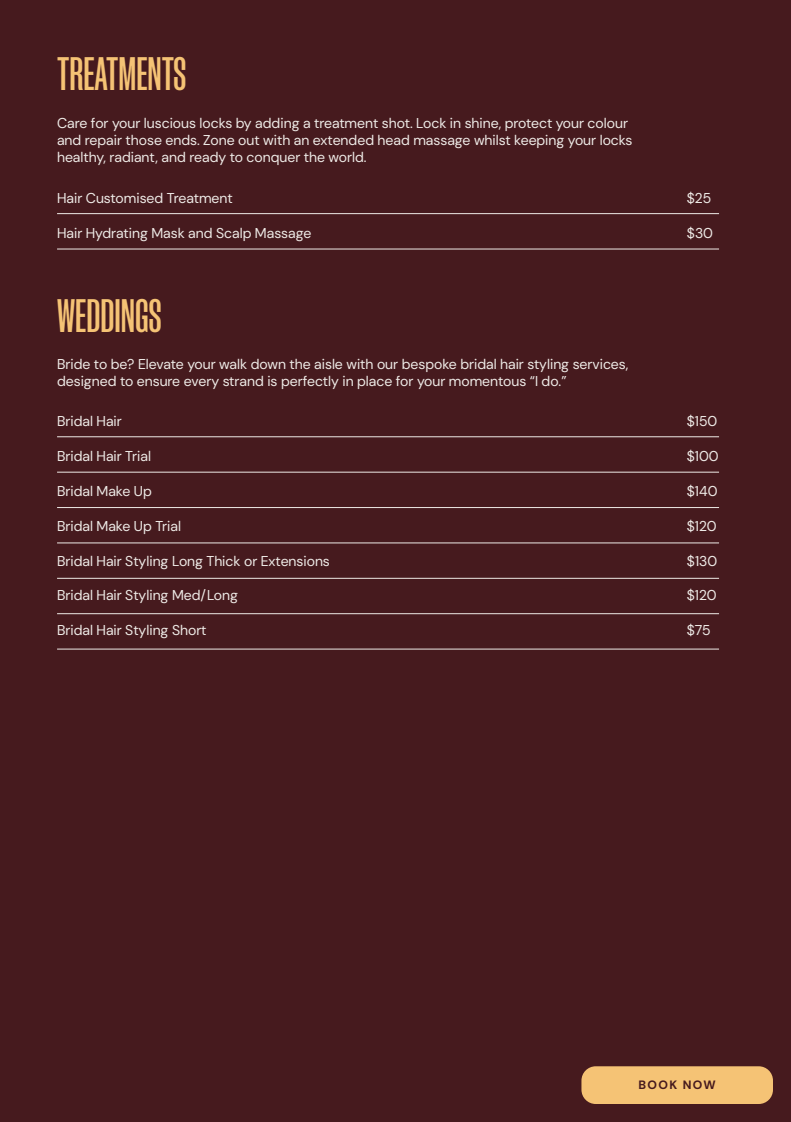
<style>
.page{position:relative;width:791px;height:1122px;background:#461a1e}
.page>*{position:absolute;margin:0;border:0;box-sizing:border-box;transform-origin:0 0}
.t1{font:500 44.4px "Manuka";color:#f5c375}
.t2{font:14.25px/17.1px "DM Sans 9 pt";color:#eeeae6}
.t3{font:12.1px "DM Sans 9 pt";letter-spacing:.11em;color:#461a1e}
</style>
<div class="page">
<hr style="left:57px;top:213px;width:662px;height:1px;background:#eeeae6">
<hr style="left:57px;top:437px;width:662px;height:1px;background:#eeeae6">
<hr style="left:57px;top:507px;width:662px;height:1px;background:#eeeae6">
<hr style="left:57px;top:578px;width:662px;height:1px;background:#eeeae6">
<hr style="left:57px;top:649px;width:662px;height:1px;background:#eeeae6">
<hr style="left:57px;top:249px;width:662px;height:1px;background:#eeeae6">
<hr style="left:57px;top:472px;width:662px;height:1px;background:#eeeae6">
<hr style="left:57px;top:543px;width:662px;height:1px;background:#eeeae6">
<hr style="left:57px;top:614px;width:662px;height:1px;background:#eeeae6">
<div style="left:581px;top:1066px;width:192px;height:38px;background:#f5c375;border-radius:14px"></div>
<h1 class="t1" style="left:57px;top:51px;width:131px">TREATMENTS</h1>
<p class="t2" style="left:57px;top:114px;width:577px">Care for your luscious locks by adding a treatment shot. Lock in shine, protect your colour and repair those ends. Zone out with an extended head massage whilst keeping your locks healthy, radiant, and ready to conquer the world.</p>
<p class="t2" style="left:57px;top:189px;width:177px">Hair Customised Treatment</p>
<p class="t2" style="left:687px;top:189px;width:26px">$25</p>
<p class="t2" style="left:57px;top:224px;width:256px">Hair Hydrating Mask and Scalp Massage</p>
<p class="t2" style="left:687px;top:224px;width:28px">$30</p>
<h1 class="t1" style="left:57px;top:293px;width:106px">WEDDINGS</h1>
<p class="t2" style="left:57px;top:356px;width:573px">Bride to be? Elevate your walk down the aisle with our bespoke bridal hair styling services, designed to ensure every strand is perfectly in place for your momentous “I do.”</p>
<p class="t2" style="left:57px;top:412px;width:66px">Bridal Hair</p>
<p class="t2" style="left:687px;top:412px;width:32px">$150</p>
<p class="t2" style="left:57px;top:447px;width:95px">Bridal Hair Trial</p>
<p class="t2" style="left:687px;top:447px;width:33px">$100</p>
<p class="t2" style="left:57px;top:482px;width:96px">Bridal Make Up</p>
<p class="t2" style="left:687px;top:482px;width:32px">$140</p>
<p class="t2" style="left:57px;top:517px;width:126px">Bridal Make Up Trial</p>
<p class="t2" style="left:687px;top:517px;width:31px">$120</p>
<p class="t2" style="left:57px;top:552px;width:274px">Bridal Hair Styling Long Thick or Extensions</p>
<p class="t2" style="left:687px;top:552px;width:32px">$130</p>
<p class="t2" style="left:57px;top:587px;width:183px">Bridal Hair Styling Med/Long</p>
<p class="t2" style="left:687px;top:587px;width:31px">$120</p>
<p class="t2" style="left:57px;top:622px;width:151px">Bridal Hair Styling Short</p>
<p class="t2" style="left:687px;top:622px;width:25px">$75</p>
<p class="t3" style="left:639px;top:1078px;width:79px">BOOK NOW</p>
</div>
